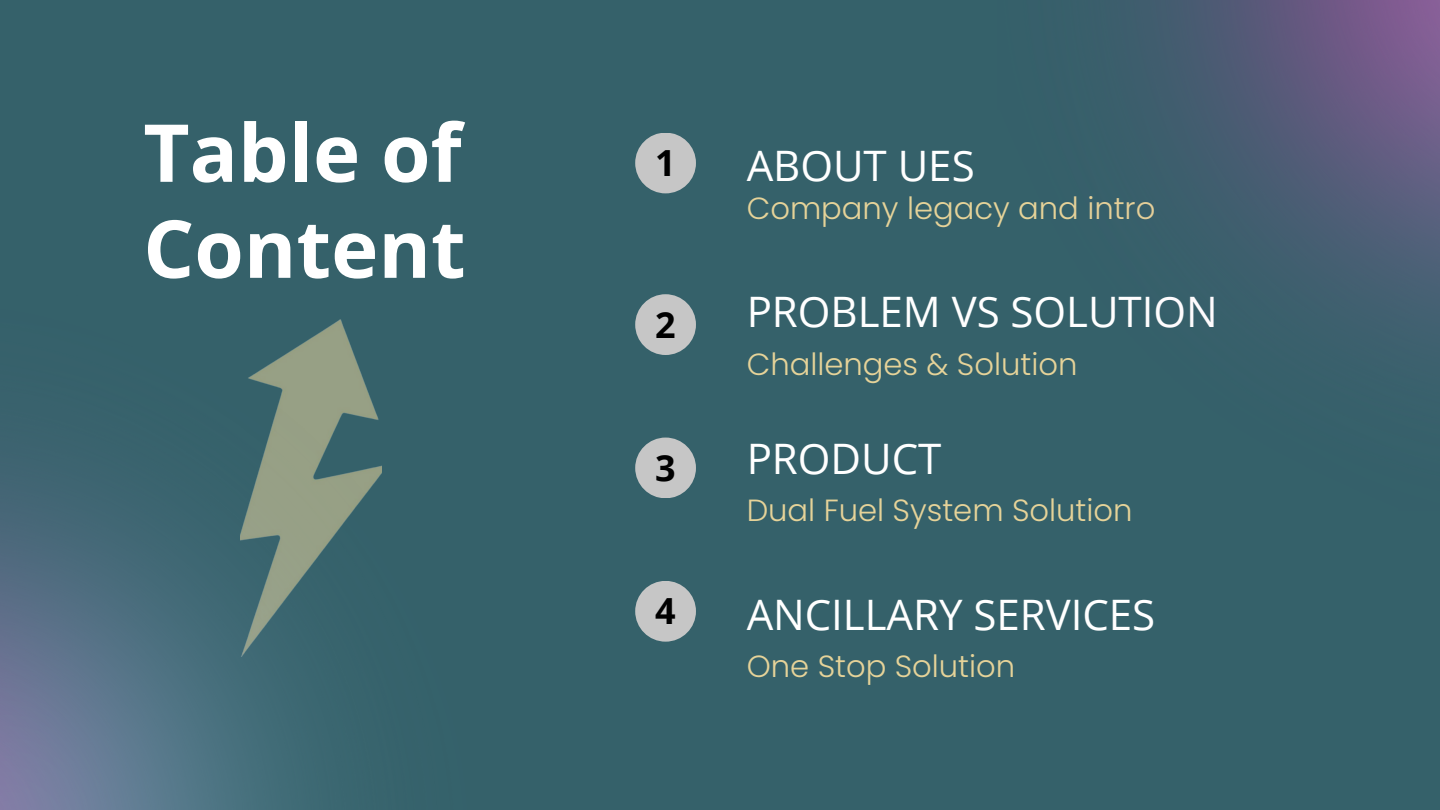
<style>
.page{position:relative;width:1440px;height:810px;background:#35616a}
.page>*{position:absolute;margin:0;border:0;box-sizing:border-box;transform-origin:0 0}
.t1{font:700 80px/96px "Open Sans";color:#fff}
.t2{font:42px "Open Sans";color:#fff}
.t3{font:700 36px "Open Sans";color:#000}
.t4{font:300 30.6px "Poppins";color:#e6d399}
</style>
<div class="page">
<div style="left:635px;top:133px;width:61px;height:60px;background:#c6c6c6;border-radius:50%"></div>
<div style="left:635px;top:294px;width:61px;height:61px;background:#c6c6c6;border-radius:50%"></div>
<div style="left:635px;top:581px;width:61px;height:61px;background:#c6c6c6;border-radius:50%"></div>
<div style="left:635px;top:438px;width:61px;height:60px;background:#c6c6c6;border-radius:50%"></div>
<img style="left:0;top:319px;width:382px;height:491px">
<img style="left:1135px;top:0;width:305px;height:343px">
<p class="t1" style="left:143px;top:103px;width:324px">Table of<br>Content</p>
<p class="t3" style="left:655px;top:138px;width:22px">1</p>
<h1 class="t2" style="left:747px;top:136px;width:230px">ABOUT UES</h1>
<p class="t3" style="left:655px;top:299px;width:22px">2</p>
<p class="t4" style="left:747px;top:187px;width:410px">Company legacy and intro</p>
<p class="t2" style="left:747px;top:283px;width:473px">PROBLEM VS SOLUTION</p>
<p class="t4" style="left:747px;top:343px;width:332px">Challenges &amp; Solution</p>
<p class="t3" style="left:655px;top:443px;width:22px">3</p>
<p class="t2" style="left:747px;top:429px;width:196px">PRODUCT</p>
<p class="t4" style="left:747px;top:489px;width:387px">Dual Fuel System Solution</p>
<p class="t3" style="left:655px;top:586px;width:22px">4</p>
<p class="t2" style="left:747px;top:585px;width:410px">ANCILLARY SERVICES</p>
<p class="t4" style="left:747px;top:644px;width:270px">One Stop Solution</p>
</div>
